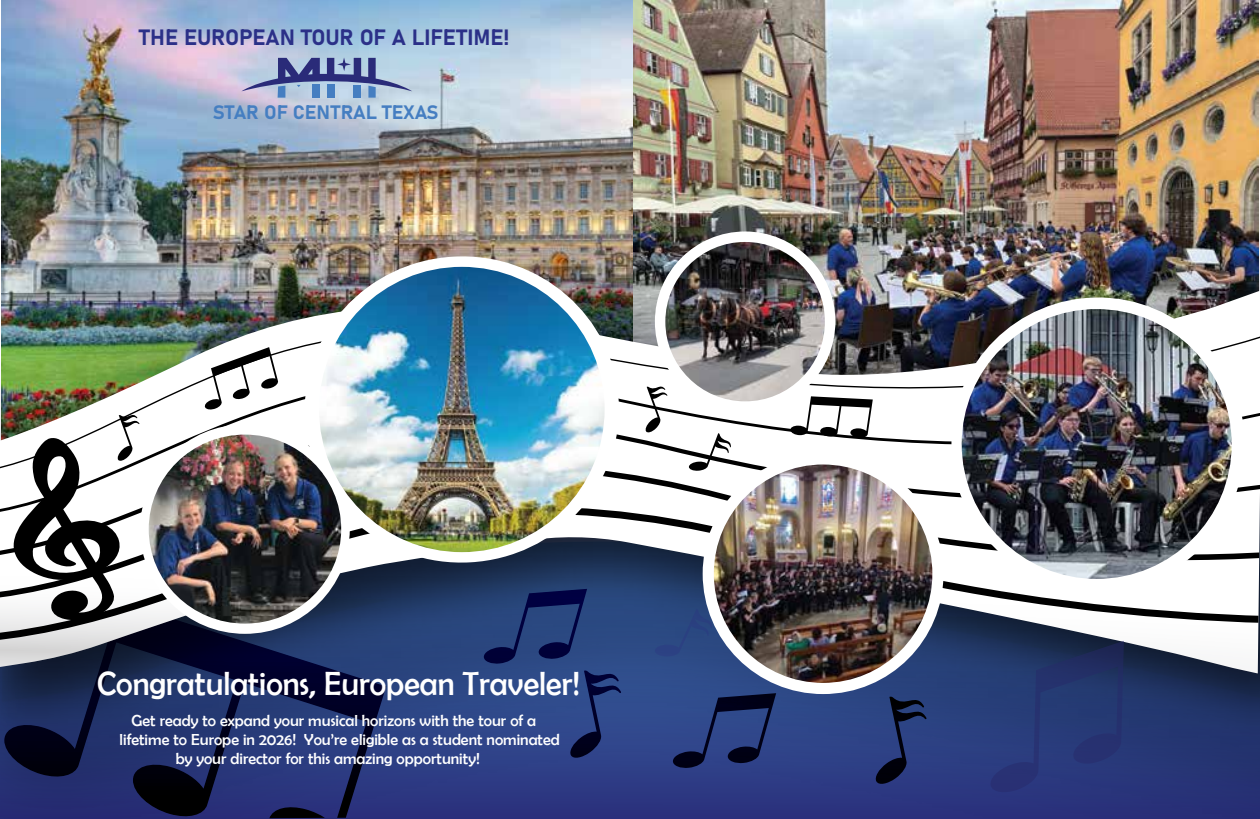
<style>
.page{position:relative;width:1260px;height:819px;background:#fff}
.page>*{position:absolute;margin:0;border:0;box-sizing:border-box;transform-origin:0 0}
.t1{font:33.77px "Berlin Sans FB";color:#fff;scale:.95 1}
.t2{font:21.88px "Bahnschrift";color:#2b3088}
.t3{font:19.25px "Bahnschrift";color:#457ec1}
.t4{font:16.1px "Berlin Sans FB";color:#fff}
</style>
<div class="page">
<img style="left:632px;top:0;width:626px;height:179px">
<img style="left:1px;top:0;width:631px;height:179px">
<img style="left:1px;top:179px;width:1258px;height:56px">
<img style="left:0;top:235px;width:1259px;height:584px">
<img style="left:0;top:255px;width:1259px;height:513px">
<img style="left:0;top:291px;width:1259px;height:89px">
<img style="left:0;top:380px;width:1259px;height:45px">
<svg style="left:0;top:425px;width:1259px;height:123px"></svg>
<svg style="left:816px;top:353px;width:73px;height:24px;background:#595757"></svg>
<svg style="left:0;top:548px;width:1259px;height:126px"></svg>
<svg style="left:204px;top:347px;width:74px;height:63px"></svg>
<img style="left:300px;top:252px;width:323px;height:315px">
<img style="left:318px;top:266px;width:287px;height:287px;border-radius:144px">
<div style="left:140px;top:424px;width:210px;height:210px;background:#fff;border-radius:50%"></div>
<img style="left:149px;top:435px;width:192px;height:189px">
<svg style="left:12px;top:411px;width:128px;height:210px"></svg>
<svg style="left:241px;top:58px;width:171px;height:40px;background:#8d9dc4"></svg>
<svg style="left:875px;top:697px;width:51px;height:87px;background:#213165"></svg>
<svg style="left:672px;top:693px;width:104px;height:75px;background:#24356e"></svg>
<svg style="left:789px;top:396px;width:83px;height:42px"></svg>
<div style="left:654px;top:609px;width:58px;height:47px;background:#2a4881"></div>
<svg style="left:688px;top:433px;width:43px;height:38px"></svg>
<svg style="left:644px;top:382px;width:23px;height:51px"></svg>
<div style="left:654px;top:231px;width:181px;height:181px;background:#fff;border-radius:50%"></div>
<img style="left:665px;top:242px;width:159px;height:159px;border-radius:80px">
<div style="left:951px;top:298px;width:293px;height:292px;background:#fff;border-radius:50%"></div>
<img style="left:961px;top:309px;width:270px;height:270px;border-radius:135px">
<svg style="left:990px;top:641px;width:133px;height:151px;background:#253670"></svg>
<div style="left:702px;top:453px;width:241px;height:241px;background:#fff;border-radius:50%"></div>
<img style="left:713px;top:465px;width:219px;height:218px;border-radius:109px">
<h2 class="t2" style="left:139px;top:20px;width:372px">THE EUROPEAN TOUR OF A LIFETIME!</h2>
<p class="t3" style="left:213px;top:98px;width:227px">STAR OF CENTRAL TEXAS</p>
<h1 class="t1" style="left:97px;top:665px;width:509px">Congratulations, European Traveler!</h1>
<p class="t4" style="left:132px;top:711px;width:406px">Get ready to expand your musical horizons with the tour of a</p>
<p class="t4" style="left:120px;top:731px;width:441px">lifetime to Europe in 2026! You’re eligible as a student nominated</p>
<p class="t4" style="left:176px;top:750px;width:305px">by your director for this amazing opportunity!</p>
</div>
